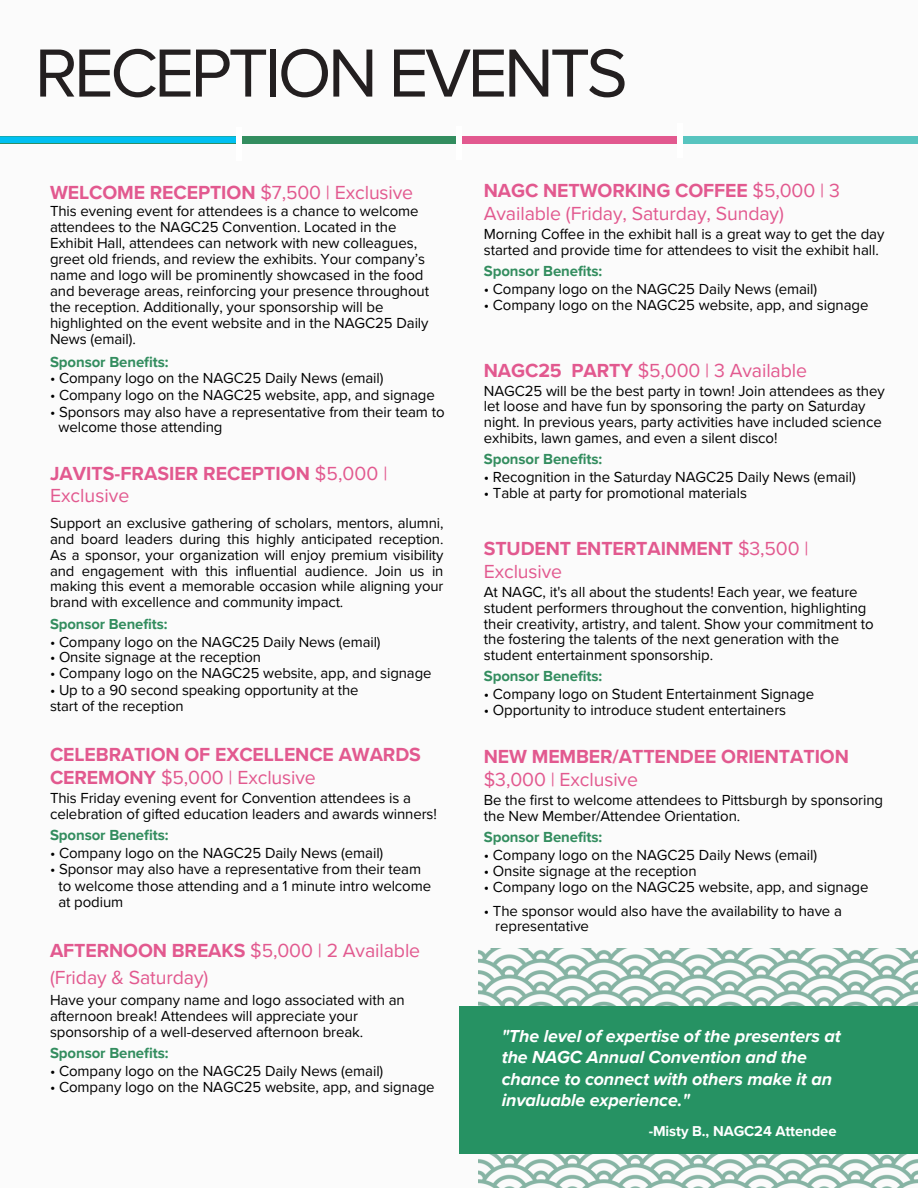
<style>
.page{position:relative;width:918px;height:1188px;background:#fbfbfb}
.page>*{position:absolute;margin:0;border:0;box-sizing:border-box;transform-origin:0 0}
.t1{font:70.5px "Proxima Nova";letter-spacing:-.055em;color:#231f20}
.t2{font:700 19.5px/22.5px "Proxima Nova";letter-spacing:-.005em;color:#e2598f}
.t3{font:19.5px/27px "Proxima Nova";letter-spacing:-.005em;color:#e2598f}
.t4{font:italic 700 17.85px/21.1px "Proxima Nova";letter-spacing:-.005em;color:#fff}
.t5{font:15px/15.8px "Proxima Nova";letter-spacing:-.005em;color:#000}
.t6{font:700 15px "Proxima Nova";letter-spacing:-.005em;color:#338d5f}
.t7{font:14.85px/15.8px "Proxima Nova";letter-spacing:-.005em;color:#000;text-align:justify}
.t8{font:700 14.85px "Proxima Nova";letter-spacing:-.005em;color:#338d5f}
.t9{font:700 14.7px "Proxima Nova";letter-spacing:-.005em;color:#fff}
.s1{font-weight:400}
.s2{font-weight:700}
</style>
<div class="page">
<div style="left:0;top:136px;width:459px;height:7px;background:#338d5f"></div>
<div style="left:459px;top:136px;width:459px;height:7px;background:#e2598f"></div>
<svg style="left:0;top:136px;width:237px;height:7px;background:#04bde8"></svg>
<div style="left:681px;top:136px;width:237px;height:7px;background:#57c4bf"></div>
<hr style="left:237px;top:127px;width:4px;height:34px;background:#fff">
<hr style="left:457px;top:126px;width:4px;height:34px;background:#fff">
<hr style="left:678px;top:124px;width:4px;height:33px;background:#fff">
<img style="left:479px;top:948px;width:439px;height:240px">
<div style="left:459px;top:1006px;width:459px;height:147px;background:#269263"></div>
<p class="t1" style="left:35px;top:32px;width:595px">RECEPTION EVENTS</p>
<p class="t2" style="left:50px;top:182px;width:365px">WELCOME RECEPTION <span class="s1">$7,500 | Exclusive</span></p>
<p class="t5" style="left:50px;top:203px;width:381px">This evening event for attendees is a chance to welcome attendees to the NAGC25 Convention. Located in the Exhibit Hall, attendees can network with new colleagues, greet old friends, and review the exhibits. Your company’s name and logo will be prominently showcased in the food and beverage areas, reinforcing your presence throughout the reception. Additionally, your sponsorship will be highlighted on the event website and in the NAGC25 Daily News (email).</p>
<p class="t6" style="left:50px;top:353px;width:120px">Sponsor Benefits:</p>
<h3 class="t5" style="left:50px;top:371px;width:335px">• Company logo on the NAGC25 Daily News (email)</h3>
<p class="t5" style="left:50px;top:387px;width:386px">• Company logo on the NAGC25 website, app, and signage</p>
<p class="t5" style="left:50px;top:405px;width:396px">• Sponsors may also have a representative from their team to</p>
<p class="t5" style="left:58px;top:420px;width:166px">welcome those attending</p>
<p class="t2" style="left:50px;top:463px;width:339px">JAVITS-FRASIER RECEPTION <span class="s1">$5,000 |<br>Exclusive</span></p>
<p class="t7" style="left:50px;top:516px;width:395px">Support an exclusive gathering of scholars, mentors, alumni, and board leaders during this highly anticipated reception.<br>As a sponsor, your organization will enjoy premium visibility and engagement with this influential audience. Join us in making this event a memorable occasion while aligning your brand with excellence and community impact.</p>
<p class="t8" style="left:50px;top:615px;width:119px">Sponsor Benefits:</p>
<p class="t7" style="left:50px;top:634px;width:332px">• Company logo on the NAGC25 Daily News (email)</p>
<p class="t7" style="left:50px;top:650px;width:213px">• Onsite signage at the reception</p>
<p class="t7" style="left:50px;top:666px;width:383px">• Company logo on the NAGC25 website, app, and signage</p>
<p class="t7" style="left:50px;top:683px;width:310px">• Up to a 90 second speaking opportunity at the start of the reception</p>
<p class="t2" style="left:50px;top:744px;width:372px">CELEBRATION OF EXCELLENCE AWARDS<br>CEREMONY <span class="s1">$5,000 | Exclusive</span></p>
<p class="t5" style="left:50px;top:791px;width:388px">This Friday evening event for Convention attendees is a celebration of gifted education leaders and awards winners!</p>
<p class="t6" style="left:50px;top:826px;width:120px">Sponsor Benefits:</p>
<p class="t5" style="left:50px;top:846px;width:335px">• Company logo on the NAGC25 Daily News (email)</p>
<p class="t5" style="left:50px;top:861px;width:373px">• Sponsor may also have a representative from their team</p>
<p class="t5" style="left:58px;top:879px;width:374px">to welcome those attending and a 1 minute intro welcome at podium</p>
<h1 class="t3" style="left:50px;top:938px;width:372px"><span class="s2">AFTERNOON BREAKS</span> $5,000 | 2 Available (Friday &amp; Saturday)</h1>
<p class="t5" style="left:50px;top:993px;width:356px">Have your company name and logo associated with an afternoon break! Attendees will appreciate your sponsorship of a well-deserved afternoon break.</p>
<p class="t6" style="left:50px;top:1045px;width:120px">Sponsor Benefits:</p>
<p class="t5" style="left:50px;top:1064px;width:335px">• Company logo on the NAGC25 Daily News (email)</p>
<p class="t5" style="left:50px;top:1080px;width:386px">• Company logo on the NAGC25 website, app, and signage</p>
<p class="t3" style="left:484px;top:180px;width:358px;line-height:22.5px"><span class="s2">NAGC NETWORKING COFFEE</span> $5,000 | 3<br>Available (Friday, Saturday, Sunday)</p>
<p class="t5" style="left:484px;top:226px;width:402px">Morning Coffee in the exhibit hall is a great way to get the day started and provide time for attendees to visit the exhibit hall.</p>
<p class="t6" style="left:484px;top:262px;width:120px">Sponsor Benefits:</p>
<p class="t5" style="left:484px;top:281px;width:335px">• Company logo on the NAGC25 Daily News (email)</p>
<p class="t5" style="left:484px;top:297px;width:386px">• Company logo on the NAGC25 website, app, and signage</p>
<p class="t3" style="left:484px;top:357px;width:325px"><span class="s2">NAGC25 PARTY</span> $5,000 | 3 Available</p>
<p class="t5" style="left:484px;top:383px;width:403px">NAGC25 will be the best party in town! Join attendees as they let loose and have fun by sponsoring the party on Saturday night. In previous years, party activities have included science exhibits, lawn games, and even a silent disco!</p>
<p class="t6" style="left:484px;top:451px;width:120px">Sponsor Benefits:</p>
<p class="t5" style="left:484px;top:470px;width:373px">• Recognition in the Saturday NAGC25 Daily News (email)</p>
<p class="t5" style="left:484px;top:486px;width:265px">• Table at party for promotional materials</p>
<p class="t2" style="left:484px;top:538px;width:326px">STUDENT ENTERTAINMENT <span class="s1">$3,500 |<br>Exclusive</span></p>
<p class="t5" style="left:484px;top:584px;width:392px">At NAGC, it's all about the students! Each year, we feature student performers throughout the convention, highlighting their creativity, artistry, and talent. Show your commitment to the fostering the talents of the next generation with the student entertainment sponsorship.</p>
<p class="t6" style="left:484px;top:668px;width:120px">Sponsor Benefits:</p>
<p class="t5" style="left:484px;top:687px;width:332px">• Company logo on Student Entertainment Signage</p>
<p class="t5" style="left:484px;top:703px;width:304px">• Opportunity to introduce student entertainers</p>
<p class="t2" style="left:484px;top:746px;width:367px">NEW MEMBER/ATTENDEE ORIENTATION <span class="s1">$3,000 | Exclusive</span></p>
<p class="t5" style="left:484px;top:793px;width:401px">Be the first to welcome attendees to Pittsburgh by sponsoring the New Member/Attendee Orientation.</p>
<p class="t6" style="left:484px;top:828px;width:120px">Sponsor Benefits:</p>
<p class="t5" style="left:484px;top:848px;width:335px">• Company logo on the NAGC25 Daily News (email)</p>
<p class="t5" style="left:484px;top:863px;width:214px">• Onsite signage at the reception</p>
<p class="t5" style="left:484px;top:879px;width:386px">• Company logo on the NAGC25 website, app, and signage</p>
<p class="t5" style="left:484px;top:903px;width:360px">• The sponsor would also have the availability to have a</p>
<p class="t5" style="left:495px;top:918px;width:95px">representative</p>
<p class="t4" style="left:502px;top:1026px;width:341px">"The level of expertise of the presenters at the NAGC Annual Convention and the chance to connect with others make it an invaluable experience."</p>
<h2 class="t9" style="left:649px;top:1122px;width:189px">-Misty B., NAGC24 Attendee</h2>
</div>
